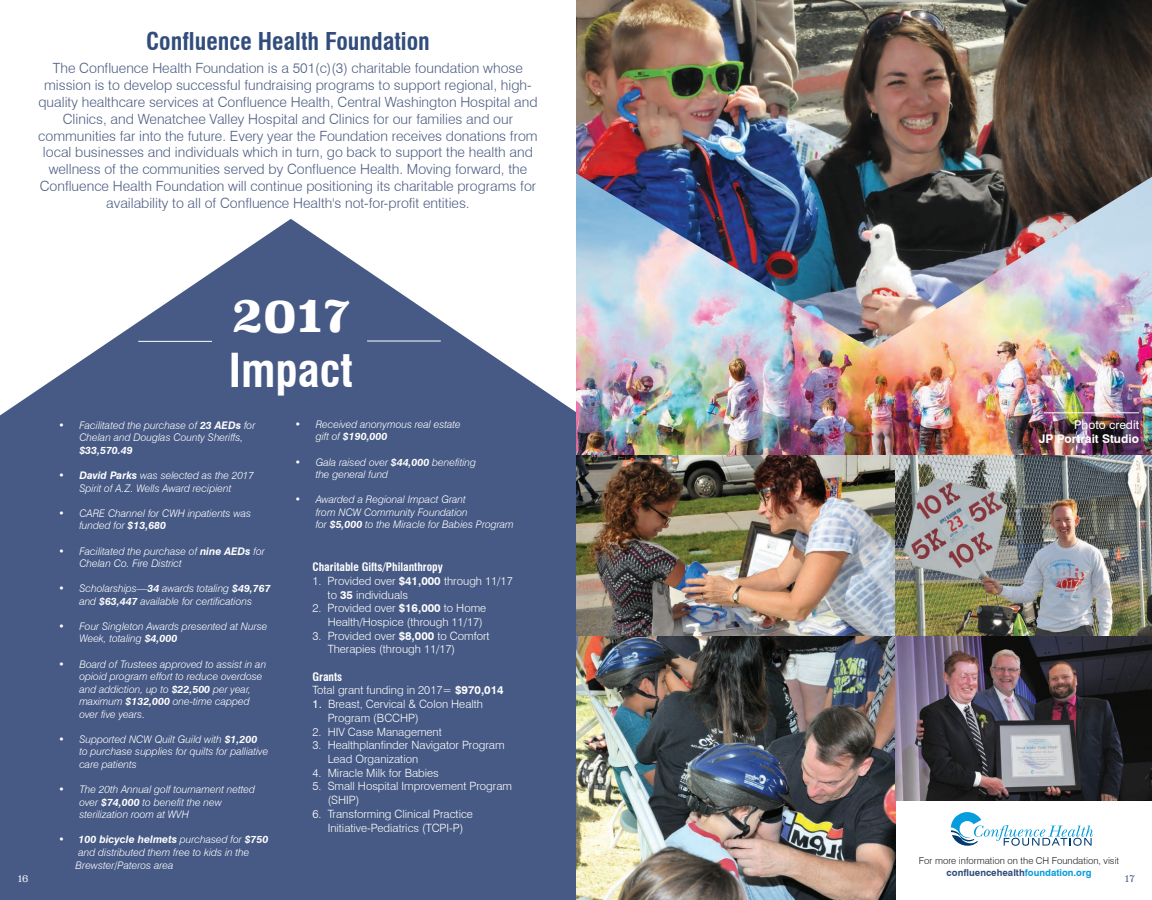
<style>
.page{position:relative;width:1152px;height:900px;background:#fff}
.page>*{position:absolute;margin:0;border:0;box-sizing:border-box;transform-origin:0 0}
.t1{font:700 47px "Superclarendon";color:#fff}
.t2{font:700 condensed 45.7px "Swiss 721 BT";color:#fff}
.t3{font:700 condensed 24px "Swiss 721 BT";color:#324d7b}
.t4{font:300 14.1px/16.9px "Swiss 721 BT";color:#4e5e83;text-align:center}
.t5{font:700 12px "Swiss 721 BT";color:#fff}
.t6{font:12px "Swiss 721 BT";color:#fff}
.t7{font:300 11.4px/13.7px "Swiss 721 BT";color:#fff}
.t8{font:700 condensed 11.4px "Swiss 721 BT";color:#fff}
.t9{font:italic 300 10.5px/12.6px "Swiss 721 BT";color:#fff}
.t10{font:italic 700 10.5px "Swiss 721 BT";color:#fff}
.t11{font:300 10px "Superclarendon";color:#fff}
.t12{font:300 10px "Superclarendon";color:#425d84}
.t13{font:300 9.6px/11.5px "Swiss 721 BT";color:#231f20;text-align:center}
.s1{font-weight:700}
.s2{font-weight:700;font-stretch:condensed}
.s3{font-weight:400}
.s4{font-weight:700;color:#324d7b}
.s5{font-weight:700;color:#069ddc}
</style>
<div class="page">
<svg style="left:0;top:219px;width:576px;height:681px;fill:#475a85"></svg>
<img style="left:576px;top:349px;width:576px;height:106px">
<svg style="left:951px;top:812px;width:142px;height:34px"></svg>
<img style="left:576px;top:455px;width:319px;height:182px">
<img style="left:576px;top:637px;width:319px;height:263px">
<img style="left:895px;top:455px;width:257px;height:182px">
<img style="left:576px;top:0;width:576px;height:349px">
<img style="left:895px;top:637px;width:257px;height:164px">
<hr style="left:138px;top:341px;width:74px;height:1px;background:#fff">
<hr style="left:367px;top:341px;width:74px;height:1px;background:#fff">
<hr style="left:1044px;top:413px;width:95px;height:1px;background:#fff">
<h3 class="t3" style="left:146px;top:27px;width:285px">Confluence Health Foundation</h3>
<p class="t4" style="left:38px;top:59px;width:501px">The Confluence Health Foundation is a 501(c)(3) charitable foundation whose mission is to develop successful fundraising programs to support regional, high&shy;quality healthcare services at Confluence Health, Central Washington Hospital and Clinics, and Wenatchee Valley Hospital and Clinics for our families and our communities far into the future. Every year the Foundation receives donations from local businesses and individuals which in turn, go back to support the health and wellness of the communities served by Confluence Health. Moving forward, the Confluence Health Foundation will continue positioning its charitable programs for availability to all of Confluence Health's not-for-profit entities.</p>
<p class="t11" style="left:18px;top:872px;width:12px">16</p>
<h1 class="t1" style="left:231px;top:280px;width:121px">2017</h1>
<h2 class="t2" style="left:229px;top:343px;width:126px">Impact</h2>
<p class="t9" style="left:79px;top:419px;width:178px;text-indent:-21px">• Facilitated the purchase of <span class="s1">23 AEDs</span> for<br>Chelan and Douglas County Sheriffs,</p>
<p class="t10" style="left:79px;top:444px;width:55px">$33,570.49</p>
<p class="t9" style="left:59px;top:469px;width:197px;text-align:center"><span class="s1">• David Parks</span> was selected as the 2017<br>Spirit of A.Z. Wells Award recipient</p>
<p class="t9" style="left:79px;top:507px;width:173px;text-indent:-21px">• CARE Channel for CWH inpatients was funded for <span class="s1">$13,680</span></p>
<p class="t9" style="left:79px;top:544px;width:187px;text-indent:-21px">• Facilitated the purchase of <span class="s1">nine AEDs</span> for<br>Chelan Co. Fire District</p>
<p class="t9" style="left:59px;top:582px;width:214px;text-align:center">• Scholarships—<span class="s1">34</span> awards totaling <span class="s1">$49,767 </span>and <span class="s1">$63,447</span> available for certifications</p>
<p class="t9" style="left:79px;top:620px;width:190px;text-indent:-21px">• Four Singleton Awards presented at Nurse<br>Week, totaling <span class="s1">$4,000</span></p>
<p class="t9" style="left:79px;top:657px;width:188px;text-indent:-21px">• Board of Trustees approved to assist in an opioid program effort to reduce overdose and addiction, up to <span class="s1">$22,500</span> per year, maximum <span class="s1">$132,000</span> one-time capped over five years.</p>
<p class="t9" style="left:79px;top:733px;width:191px;text-indent:-21px">• Supported NCW Quilt Guild with <span class="s1">$1,200<br></span>to purchase supplies for quilts for palliative care patients</p>
<p class="t9" style="left:79px;top:783px;width:177px;text-indent:-21px">• The 20th Annual golf tournament netted over <span class="s1">$74,000</span> to benefit the new sterilization room at WVH</p>
<p class="t9" style="left:76px;top:833px;width:194px;text-indent:-17px"><span class="s1">• 100 bicycle helmets</span> purchased for <span class="s1">$750 </span>and distributed them free to kids in the<br>Brewster/Pateros area</p>
<p class="t9" style="left:316px;top:418px;width:147px;text-indent:-21px">• Received anonymous real estate gift of <span class="s1">$190,000</span></p>
<p class="t9" style="left:316px;top:455px;width:162px;text-indent:-21px">• Gala raised over <span class="s1">$44,000</span> benefiting the general fund</p>
<p class="t9" style="left:316px;top:493px;width:200px;text-indent:-21px">• Awarded a Regional Impact Grant<br>from NCW Community Foundation<br>for <span class="s1">$5,000</span> to the Miracle for Babies Program</p>
<p class="t8" style="left:312px;top:560px;width:132px">Charitable Gifts/Philanthropy</p>
<p class="t7" style="left:328px;top:574px;width:187px;text-indent:-15px">1. Provided over <span class="s1">$41,000</span> through 11/17 to <span class="s1">35</span> individuals</p>
<p class="t7" style="left:328px;top:601px;width:160px;text-indent:-15px">2. Provided over <span class="s1">$16,000</span> to Home<br>Health/Hospice (through 11/17)</p>
<p class="t7" style="left:328px;top:629px;width:164px;text-indent:-15px">3. Provided over <span class="s1">$8,000</span> to Comfort<br>Therapies (through 11/17)</p>
<p class="t7" style="left:312px;top:670px;width:193px"><span class="s2">Grants<br></span>Total grant funding in 2017= <span class="s1">$970,014</span></p>
<p class="t7" style="left:328px;top:697px;width:157px;text-indent:-15px"><span class="s3">1.</span> Breast, Cervical &amp; Colon Health<br>Program (BCCHP)</p>
<p class="t7" style="left:312px;top:725px;width:131px">2. HIV Case Management</p>
<p class="t7" style="left:328px;top:738px;width:178px;text-indent:-15px">3. Healthplanfinder Navigator Program<br>Lead Organization</p>
<p class="t7" style="left:312px;top:766px;width:128px">4. Miracle Milk for Babies</p>
<p class="t7" style="left:328px;top:779px;width:186px;text-indent:-15px">5. Small Hospital Improvement Program (SHIP)</p>
<p class="t7" style="left:312px;top:807px;width:162px;text-align:center">6. Transforming Clinical Practice<br>Initiative-Pediatrics (TCPI-P)</p>
<p class="t6" style="left:1074px;top:417px;width:67px">Photo credit</p>
<p class="t5" style="left:1039px;top:432px;width:102px">JP Portrait Studio</p>
<p class="t13" style="left:919px;top:855px;width:202px">For more information on the CH Foundation, visit <span class="s4">confluencehealth</span><span class="s5">foundation.org</span></p>
<p class="t12" style="left:1125px;top:872px;width:12px">17</p>
</div>
